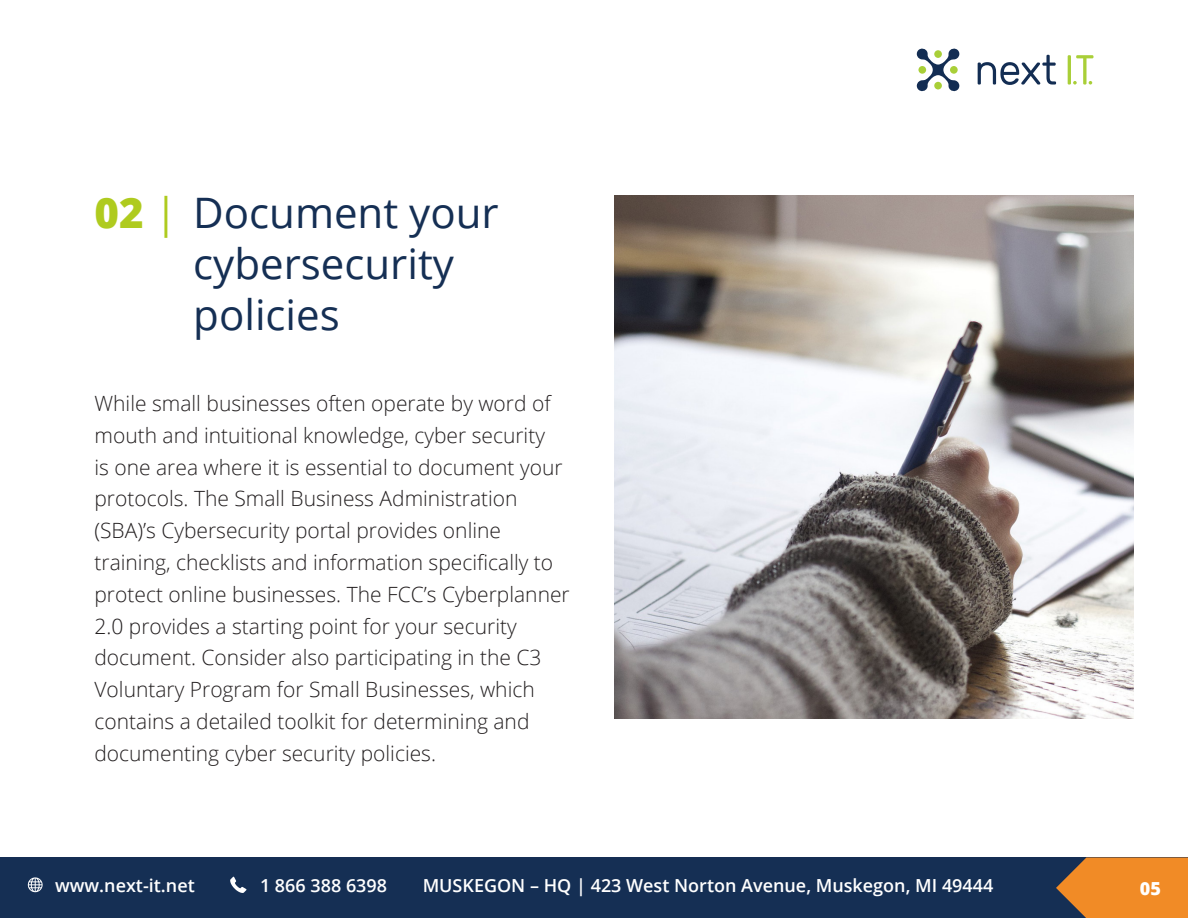
<style>
.page{position:relative;width:1188px;height:918px;background:#fff}
.page>*{position:absolute;margin:0;border:0;box-sizing:border-box;transform-origin:0 0}
.t1{font:42px/51px "Open Sans";color:#152f54}
.t2{font:300 21px/31.8px "Open Sans";color:#231f20}
.t3{font:600 18px "Open Sans";color:#fff}
.t4{font:800 18px "Open Sans";color:#fff}
.s1{font-weight:800;color:#afcb1f}
.s2{color:#afcb1f}
</style>
<div class="page">
<div style="left:0;top:858px;width:1188px;height:60px;background:#152f54"></div>
<svg style="left:1056px;top:858px;width:132px;height:60px;background:#d7802b"></svg>
<svg style="left:28px;top:877px;width:15px;height:15px"></svg>
<svg style="left:230px;top:877px;width:16px;height:16px"></svg>
<svg style="left:916px;top:48px;width:44px;height:44px"></svg>
<svg style="left:978px;top:55px;width:78px;height:30px"></svg>
<hr style="left:1068px;top:55px;width:3px;height:30px;background:#a9cf38">
<svg style="left:1073px;top:55px;width:21px;height:30px"></svg>
<img style="left:614px;top:195px;width:520px;height:523px">
<p class="t1" style="left:193px;top:186px;width:307px;text-indent:-99px"><span class="s1">02</span> <span class="s2">|</span> Document your cybersecurity policies</p>
<p class="t2" style="left:94px;top:387px;width:477px">While small businesses often operate by word of mouth and intuitional knowledge, cyber security<br>is one area where it is essential to document your protocols. The Small Business Administration (SBA)’s Cybersecurity portal provides online training, checklists and information specifically to protect online businesses. The FCC’s Cyberplanner 2.0 provides a starting point for your security document. Consider also participating in the C3<br>Voluntary Program for Small Businesses, which contains a detailed toolkit for determining and documenting cyber security policies.</p>
<p class="t3" style="left:55px;top:873px;width:141px">www.next-it.net</p>
<p class="t3" style="left:260px;top:873px;width:129px">1 866 388 6398</p>
<p class="t3" style="left:423px;top:873px;width:572px">MUSKEGON – HQ | 423 West Norton Avenue, Muskegon, MI 49444</p>
<p class="t4" style="left:1140px;top:875px;width:23px">05</p>
</div>
